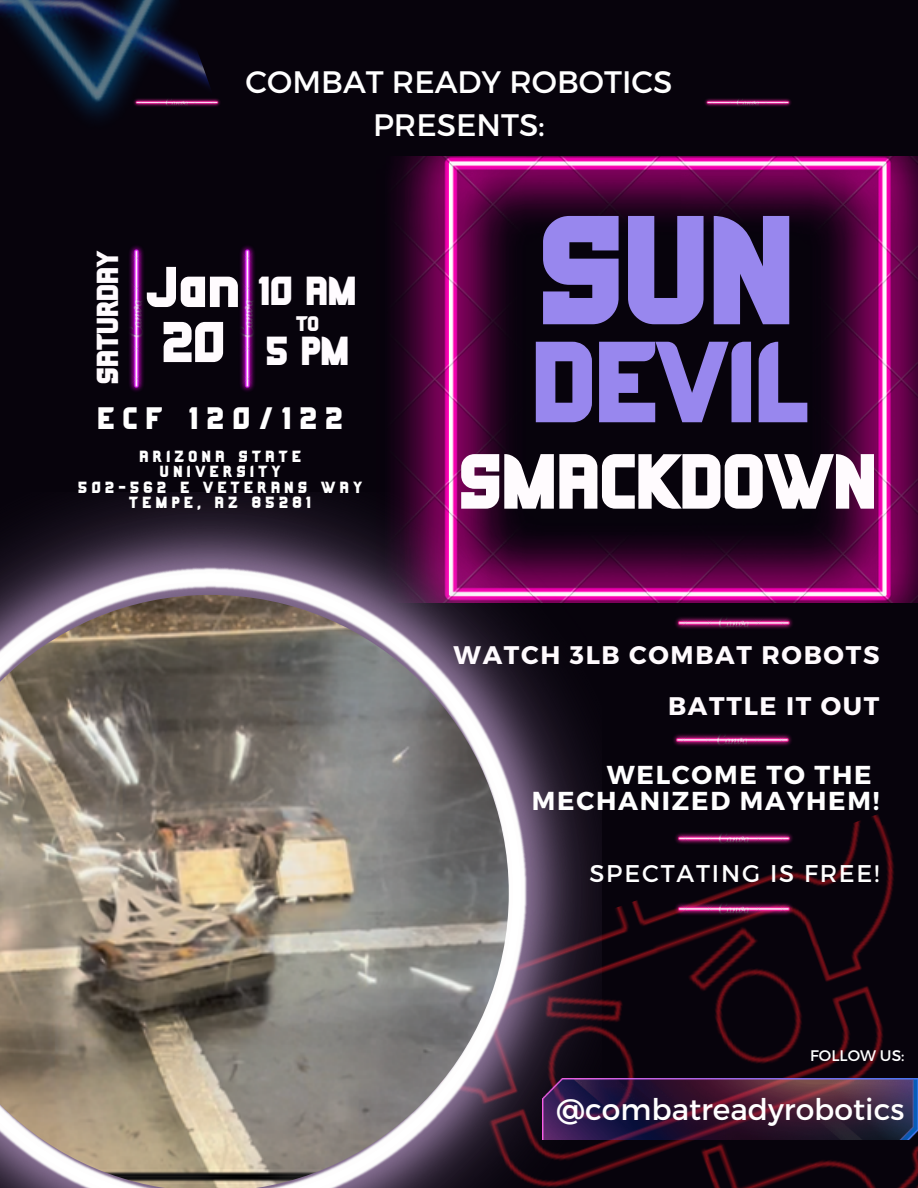
<style>
.page{position:relative;width:918px;height:1188px;background:#07030c}
.page>*{position:absolute;margin:0;border:0;box-sizing:border-box;transform-origin:0 0}
.t1{font:700 154.8px "Kagitingan";color:#9887ee}
.t2{font:700 115.05px "Kagitingan";color:#9887ee}
.t3{font:700 78px "Kagitingan";color:#fffbfe}
.t4{font:700 57.3px "Kagitingan";color:#fffbfe}
.t5{font:700 40.5px "Kagitingan";color:#fffcff}
.t6{font:31.05px/43.3px "Montserrat";color:#fff;text-align:center}
.t7{font:700 31.05px "Kagitingan";letter-spacing:.28em;color:#fff}
.t8{font:700 30.45px "Kagitingan";color:#fffbfe}
.t9{font:29.7px "Montserrat";color:#fff}
.t10{font:700 25.95px "Montserrat";letter-spacing:.065em;color:#fff}
.t11{font:700 25.5px "Montserrat";letter-spacing:.065em;color:#fffbfe}
.t12{font:24.15px "Montserrat";letter-spacing:.075em;color:#fff}
.t13{font:700 21.15px "Kagitingan";color:#fffcff}
.t14{font:700 16.2px/15.5px "Kagitingan";letter-spacing:.28em;color:#fff;text-align:center}
.t15{font:15.3px "Montserrat";color:#fff}
</style>
<div class="page">
<img style="left:394px;top:156px;width:524px;height:447px">
<img style="left:675px;top:617px;width:118px;height:12px">
<img style="left:601px;top:814px;width:317px;height:374px">
<img style="left:673px;top:902px;width:122px;height:14px">
<img style="left:704px;top:98px;width:87px;height:9px">
<img style="left:0;top:493px;width:601px;height:695px">
<img style="left:673px;top:734px;width:119px;height:12px">
<img style="left:0;top:0;width:255px;height:391px">
<img style="left:0;top:595px;width:509px;height:593px">
<img style="left:543px;top:1079px;width:375px;height:60px">
<p class="t6" style="left:246px;top:59px;width:428px">COMBAT READY ROBOTICS<br>PRESENTS:</p>
<p class="t8" style="left:95px;top:384px;width:135px;rotate:-90deg">SATURDAY</p>
<p class="t4" style="left:147px;top:264px;width:95px">Jan</p>
<p class="t4" style="left:162px;top:319px;width:65px">20</p>
<p class="t5" style="left:259px;top:275px;width:99px">10 AM</p>
<p class="t13" style="left:296px;top:315px;width:24px">TO</p>
<p class="t5" style="left:266px;top:335px;width:85px">5 PM</p>
<p class="t7" style="left:98px;top:405px;width:247px">ECF 120/122</p>
<p class="t14" style="left:139px;top:450px;width:163px">ARIZONA STATE<br>UNIVERSITY</p>
<p class="t14" style="left:78px;top:481px;width:285px">502-562 E VETERANS WAY</p>
<p class="t14" style="left:129px;top:496px;width:183px">TEMPE, AZ 85281</p>
<p class="t1" style="left:539px;top:208px;width:257px">SUN</p>
<p class="t2" style="left:532px;top:336px;width:277px">DEVIL</p>
<p class="t3" style="left:459px;top:450px;width:419px">SMACKDOWN</p>
<p class="t11" style="left:454px;top:638px;width:427px">WATCH 3LB COMBAT ROBOTS</p>
<p class="t11" style="left:668px;top:689px;width:213px">BATTLE IT OUT</p>
<p class="t10" style="left:607px;top:758px;width:266px">WELCOME TO THE</p>
<p class="t10" style="left:532px;top:784px;width:349px">MECHANIZED MAYHEM!</p>
<p class="t12" style="left:589px;top:858px;width:291px">SPECTATING IS FREE!</p>
<p class="t15" style="left:810px;top:1046px;width:96px">FOLLOW US:</p>
<p class="t9" style="left:556px;top:1090px;width:350px">@combatreadyrobotics</p>
</div>
